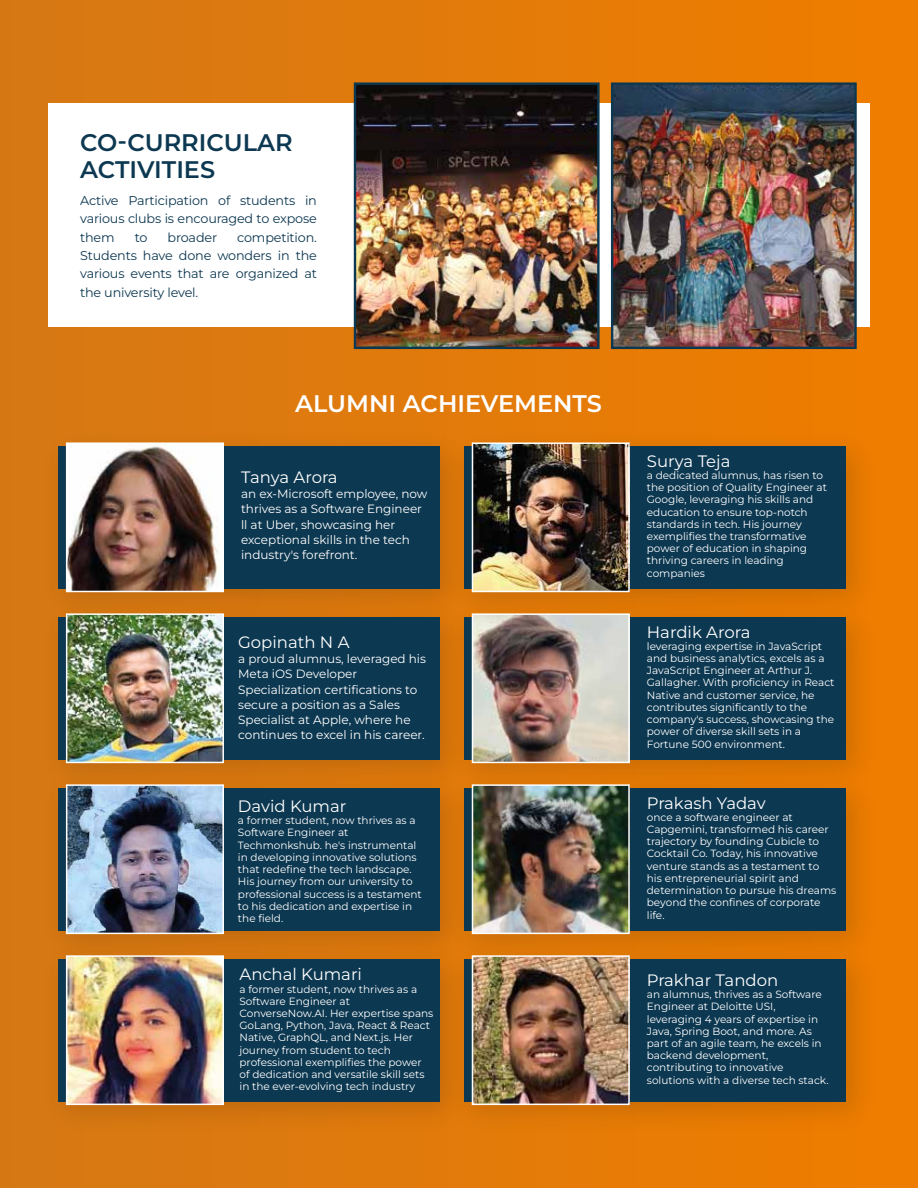
<style>
.page{position:relative;width:918px;height:1188px;background:#fff}
.page>*{position:absolute;margin:0;border:0;box-sizing:border-box;transform-origin:0 0}
.t1{font:600 24px/27px "Montserrat";color:#0d3851}
.t2{font:600 24px "Montserrat";color:#fff}
.t3{font:16.5px "Montserrat";color:#fff}
.t4{font:12.75px/18.3px "Montserrat";letter-spacing:-.015em;color:#0d3851;text-align:justify}
.t5{font:12px/15.3px "Montserrat";color:#fff}
.t6{font:10.5px/12.3px "Montserrat";color:#fff}
</style>
<div class="page">
<div style="left:0;top:0;width:918px;height:1188px;background:linear-gradient(to right,#d57815,#ef7d00)"></div>
<div style="left:48px;top:103px;width:822px;height:224px;background:#fff"></div>
<img style="left:357px;top:85px;width:240px;height:261px">
<div style="left:354px;top:82px;width:246px;height:267px;border:2px solid #0d3851"></div>
<img style="left:614px;top:85px;width:240px;height:261px">
<div style="left:611px;top:82px;width:246px;height:267px;border:2px solid #0d3851"></div>
<div style="left:32px;top:419px;width:406px;height:171px;background:#d87810"></div>
<div style="left:58px;top:446px;width:382px;height:143px;background:#0d3851"></div>
<img style="left:69px;top:445px;width:152px;height:144px">
<div style="left:66px;top:442px;width:158px;height:150px;border:2px solid #fff"></div>
<img style="left:438px;top:419px;width:449px;height:171px">
<div style="left:464px;top:446px;width:382px;height:143px;background:#0d3851"></div>
<img style="left:475px;top:445px;width:152px;height:144px">
<div style="left:472px;top:442px;width:158px;height:150px;border:2px solid #fff"></div>
<img style="left:32px;top:590px;width:406px;height:171px">
<div style="left:58px;top:617px;width:382px;height:143px;background:#0d3851"></div>
<img style="left:69px;top:616px;width:152px;height:144px">
<div style="left:66px;top:613px;width:158px;height:150px;border:2px solid #fff"></div>
<img style="left:438px;top:590px;width:449px;height:171px">
<div style="left:464px;top:617px;width:382px;height:143px;background:#0d3851"></div>
<img style="left:475px;top:616px;width:152px;height:144px">
<div style="left:472px;top:613px;width:158px;height:150px;border:2px solid #fff"></div>
<img style="left:32px;top:761px;width:406px;height:171px">
<div style="left:58px;top:788px;width:382px;height:143px;background:#0d3851"></div>
<img style="left:69px;top:787px;width:152px;height:144px">
<div style="left:66px;top:784px;width:158px;height:150px;border:2px solid #fff"></div>
<img style="left:438px;top:761px;width:449px;height:171px">
<div style="left:464px;top:788px;width:382px;height:143px;background:#0d3851"></div>
<img style="left:475px;top:787px;width:152px;height:144px">
<div style="left:472px;top:784px;width:158px;height:150px;border:2px solid #fff"></div>
<img style="left:32px;top:932px;width:406px;height:211px">
<div style="left:58px;top:959px;width:382px;height:143px;background:#0d3851"></div>
<img style="left:69px;top:958px;width:152px;height:144px">
<div style="left:66px;top:955px;width:158px;height:150px;border:2px solid #fff"></div>
<img style="left:438px;top:932px;width:449px;height:211px">
<div style="left:464px;top:959px;width:382px;height:143px;background:#0d3851"></div>
<img style="left:475px;top:958px;width:152px;height:144px">
<div style="left:472px;top:955px;width:158px;height:150px;border:2px solid #fff"></div>
<h1 class="t1" style="left:80px;top:129px;width:214px">CO-CURRICULAR<br>ACTIVITIES</h1>
<p class="t4" style="left:80px;top:191px;width:238px">Active Participation of students in various clubs is encouraged to expose them</p>
<p class="t4" style="left:80px;top:228px;width:238px;text-indent:157px">competition.<br>Students have done wonders in the various events that are organized at the university level.</p>
<p class="t4" style="left:135px;top:228px;width:14px">to</p>
<p class="t4" style="left:168px;top:228px;width:51px">broader</p>
<h1 class="t2" style="left:295px;top:388px;width:308px">ALUMNI ACHIEVEMENTS</h1>
<h2 class="t3" style="left:241px;top:466px;width:98px">Tanya Arora</h2>
<p class="t5" style="left:241px;top:486px;width:188px">an ex-Microsoft employee, now thrives as a Software Engineer ll at Uber, showcasing her exceptional skills in the tech industry's forefront.</p>
<h2 class="t3" style="left:238px;top:631px;width:113px">Gopinath N A</h2>
<p class="t5" style="left:238px;top:651px;width:189px">a proud alumnus, leveraged his<br>Meta iOS Developer<br>Specialization certifications to secure a position as a Sales<br>Specialist at Apple, where he continues to excel in his career.</p>
<h2 class="t3" style="left:238px;top:795px;width:110px">David Kumar</h2>
<p class="t6" style="left:238px;top:814px;width:185px">a former student, now thrives as a<br>Software Engineer at<br>Techmonkshub. he's instrumental in developing innovative solutions that redefine the tech landscape.<br>His journey from our university to professional success is a testament to his dedication and expertise in the field.</p>
<h2 class="t3" style="left:240px;top:963px;width:124px">Anchal Kumari</h2>
<p class="t6" style="left:240px;top:982px;width:195px">a former student, now thrives as a Software Engineer at ConverseNow.AI. Her expertise spans GoLang, Python, Java, React &amp; React Native, GraphQL, and Next.js. Her journey from student to tech professional exemplifies the power of dedication and versatile skill sets in the ever-evolving tech industry</p>
<h2 class="t3" style="left:647px;top:450px;width:85px">Surya Teja</h2>
<p class="t6" style="left:647px;top:469px;width:182px">a dedicated alumnus, has risen to the position of Quality Engineer at<br>Google, leveraging his skills and education to ensure top-notch standards in tech. His journey exemplifies the transformative power of education in shaping thriving careers in leading companies</p>
<h2 class="t3" style="left:647px;top:621px;width:105px">Hardik Arora</h2>
<p class="t6" style="left:647px;top:640px;width:189px">leveraging expertise in JavaScript and business analytics, excels as a JavaScript Engineer at Arthur J.<br>Gallagher. With proficiency in React Native and customer service, he contributes significantly to the company's success, showcasing the power of diverse skill sets in a Fortune 500 environment.</p>
<h2 class="t3" style="left:647px;top:792px;width:120px">Prakash Yadav</h2>
<p class="t6" style="left:647px;top:811px;width:191px">once a software engineer at<br>Capgemini, transformed his career trajectory by founding Cubicle to<br>Cocktail Co. Today, his innovative venture stands as a testament to his entrepreneurial spirit and determination to pursue his dreams beyond the confines of corporate life.</p>
<h2 class="t3" style="left:647px;top:969px;width:133px">Prakhar Tandon</h2>
<p class="t6" style="left:647px;top:988px;width:183px">an alumnus, thrives as a Software<br>Engineer at Deloitte USI, leveraging 4 years of expertise in<br>Java, Spring Boot, and more. As part of an agile team, he excels in backend development, contributing to innovative solutions with a diverse tech stack.</p>
</div>
